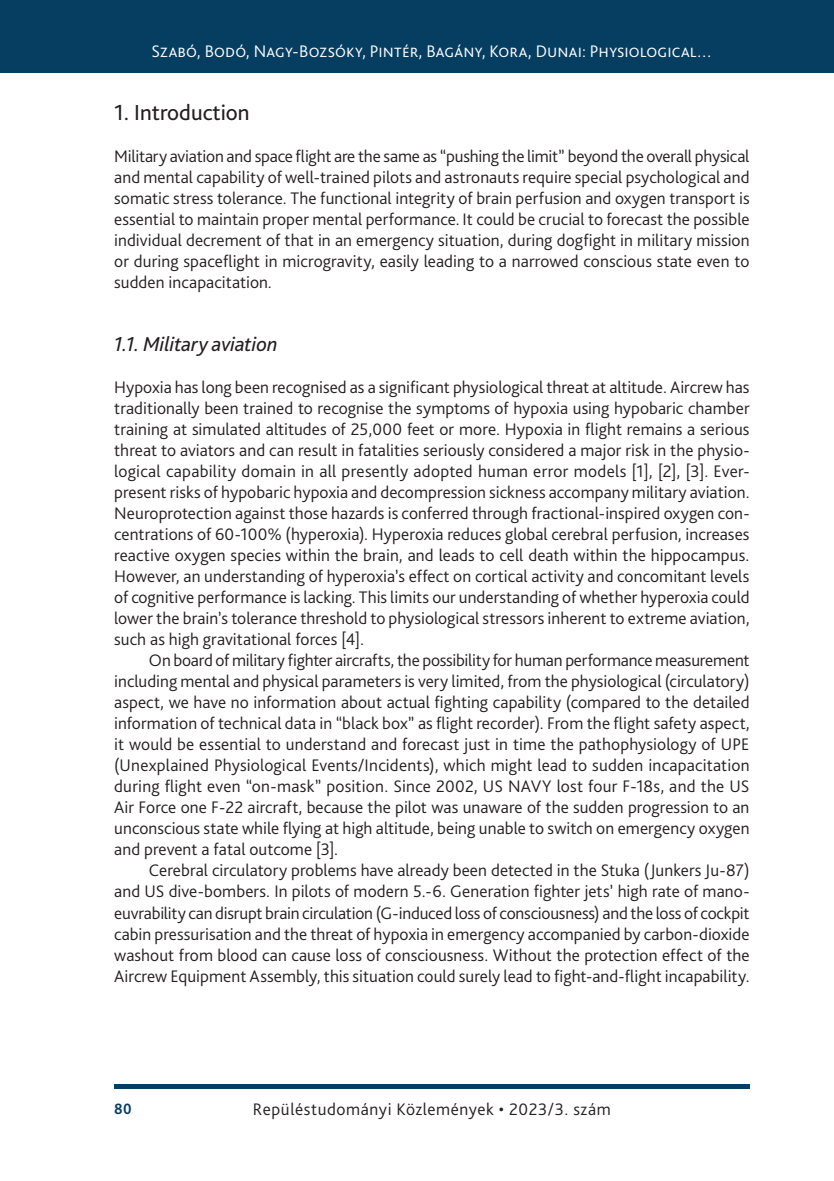
<style>
.page{position:relative;width:834px;height:1181px;background:#fff}
.page>*{position:absolute;margin:0;border:0;box-sizing:border-box;transform-origin:0 0}
._1_1__Head_bold_13{font:22.75px "Bliss Pro";color:#231f20}
._1_1_1__Head_italic{font:italic 21px "Bliss Pro";letter-spacing:-.005em;color:#231f20}
._2__Body_1st_paragraph{font:300 17.5px/21px "Bliss Pro";letter-spacing:.01em;color:#231f20;text-align:justify}
._1__Body{font:300 17.5px/21px "Bliss Pro";letter-spacing:.01em;color:#231f20;text-align:justify}
.t1{font:300 17.5px "Bliss Pro";letter-spacing:.01em;color:#fff}
.t2{font:700 15.75px "Bliss Pro";color:#063e62;scale:.95 1}
.s1{font-style:italic}
</style>
<div class="page">
<div style="left:0;top:0;width:833px;height:73px;background:#063e62"></div>
<hr style="left:833px;top:0;width:1px;height:73px;background:#063e62">
<div style="left:114px;top:1084px;width:635px;height:5px;background:#063e62"></div>
<p class="t1" style="left:151px;top:41px;width:562px">Szabó, Bodó, Nagy-Bozsóky, Pintér, Bagány, Kora, Dunai: Physiological…</p>
<p class="_1_1__Head_bold_13" style="left:114px;top:99px;width:137px">1. Introduction</p>
<p class="_2__Body_1st_paragraph" style="left:114px;top:145px;width:637px">Military aviation and space flight are the same as “pushing the limit” beyond the overall physical and mental capability of well-trained pilots and astronauts require special psychological and somatic stress tolerance. The functional integrity of brain perfusion and oxygen transport is essential to maintain proper mental performance. It could be crucial to forecast the possible individual decrement of that in an emergency situation, during dogfight in military mission or during spaceflight in microgravity, easily leading to a narrowed conscious state even to sudden incapacitation<span class="s1">.</span></p>
<p class="_1_1_1__Head_italic" style="left:114px;top:331px;width:165px">1.1. Military aviation</p>
<p class="_2__Body_1st_paragraph" style="left:114px;top:376px;width:637px">Hypoxia has long been recognised as a significant physiological threat at altitude. Aircrew has traditionally been trained to recognise the symptoms of hypoxia using hypobaric chamber training at simulated altitudes of 25,000 feet or more. Hypoxia in flight remains a serious threat to aviators and can result in fatalities seriously considered a major risk in the physio&shy;logical capability domain in all presently adopted human error models [1], [2], [3]. Ever&shy;present risks of hypobaric hypoxia and decompression sickness accompany military aviation.<br>Neuroprotection against those hazards is conferred through fractional-inspired oxygen con&shy;centrations of 60-100% (hyperoxia). Hyperoxia reduces global cerebral perfusion, increases reactive oxygen species within the brain, and leads to cell death within the hippocampus.<br>However, an understanding of hyperoxia’s effect on cortical activity and concomitant levels of cognitive performance is lacking. This limits our understanding of whether hyperoxia could lower the brain’s tolerance threshold to physiological stressors inherent to extreme aviation, such as high gravitational forces [4].</p>
<p class="_1__Body" style="left:114px;top:649px;width:637px;text-indent:35px">On board of military fighter aircrafts, the possibility for human performance measurement including mental and physical parameters is very limited, from the physiological (circulatory) aspect, we have no information about actual fighting capability (compared to the detailed information of technical data in “black box” as flight recorder). From the flight safety aspect, it would be essential to understand and forecast just in time the pathophysiology of UPE (Unexplained Physiological Events/Incidents), which might lead to sudden incapacitation during flight even “on-mask” position. Since 2002, US NAVY lost four F-18s, and the US Air Force one F-22 aircraft, because the pilot was unaware of the sudden progression to an unconscious state while flying at high altitude, being unable to switch on emergency oxygen and prevent a fatal outcome [3].</p>
<p class="_1__Body" style="left:114px;top:859px;width:637px;text-indent:35px">Cerebral circulatory problems have already been detected in the Stuka (Junkers Ju-87) and US dive-bombers. In pilots of modern 5.-6. Generation fighter jets’ high rate of mano&shy;euvrability can disrupt brain circulation (G-induced loss of consciousness) and the loss of cockpit cabin pressurisation and the threat of hypoxia in emergency accompanied by carbon-dioxide washout from blood can cause loss of consciousness. Without the protection effect of the Aircrew Equipment Assembly, this situation could surely lead to fight-and-flight incapability.</p>
<p class="t2" style="left:114px;top:1099px;width:20px">80</p>
<p class="_2__Body_1st_paragraph" style="left:253px;top:1098px;width:359px">Repüléstudományi Közlemények • 2023/3. szám</p>
</div>
